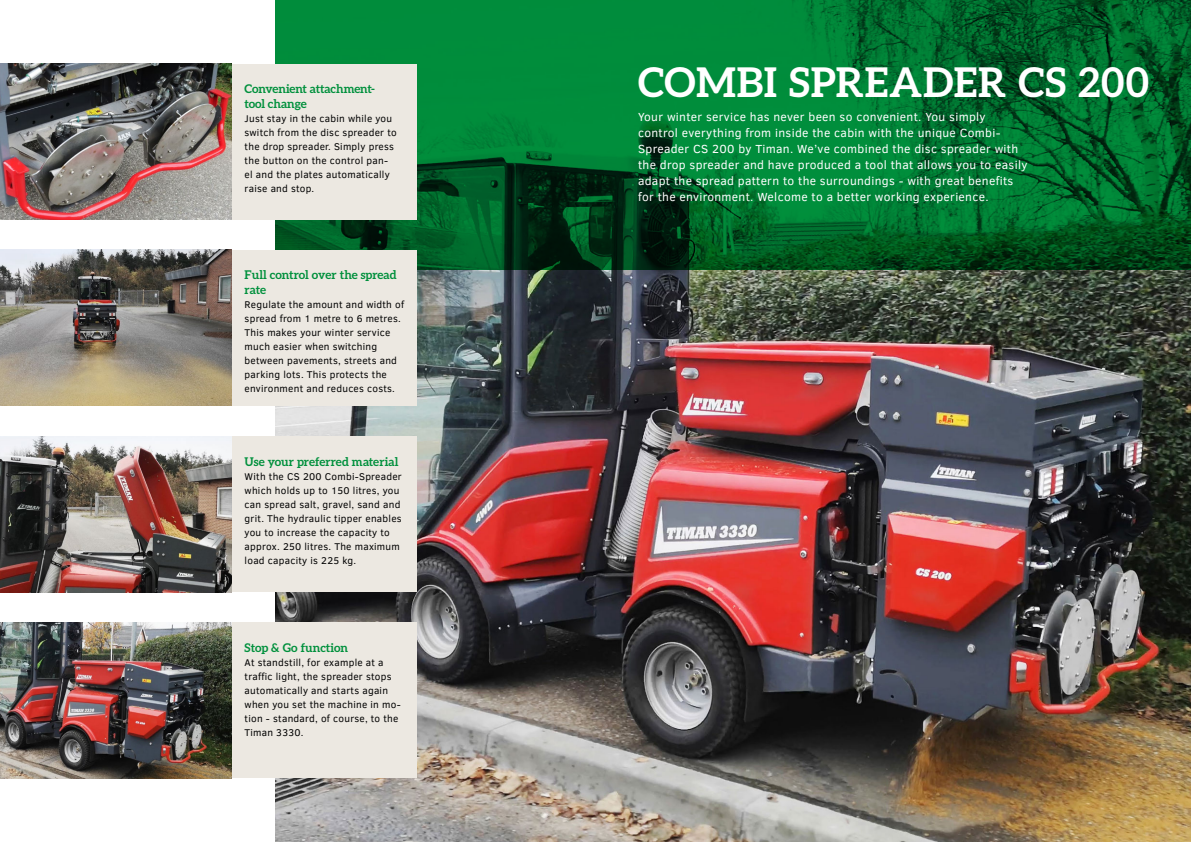
<style>
.page{position:relative;width:1191px;height:842px;background:#fff}
.page>*{position:absolute;margin:0;border:0;box-sizing:border-box;transform-origin:0 0}
.t1{font:700 41px "Aleo";letter-spacing:.02em;color:#fff}
.t2{font:12px/16px "Clear Sans";letter-spacing:.025em;color:#fff}
.t3{font:700 12px/15px "Aleo";letter-spacing:-.005em;color:#00903c}
.t4{font:10px/14px "Clear Sans";letter-spacing:.025em;color:#000}
</style>
<div class="page">
<img style="left:275px;top:270px;width:916px;height:572px">
<svg style="left:275px;top:0;width:916px;height:270px;background:#006e2d"></svg>
<div style="left:232px;top:64px;width:185px;height:156px;background:#ece8e1"></div>
<img style="left:0;top:64px;width:232px;height:156px">
<div style="left:232px;top:250px;width:185px;height:156px;background:#ece8e1"></div>
<img style="left:0;top:250px;width:232px;height:156px">
<div style="left:232px;top:436px;width:185px;height:156px;background:#ece8e1"></div>
<img style="left:0;top:436px;width:232px;height:156px">
<div style="left:232px;top:622px;width:185px;height:156px;background:#ece8e1"></div>
<img style="left:0;top:622px;width:232px;height:156px">
<p class="t3" style="left:245px;top:82px;width:132px">Convenient attachment&shy;tool change</p>
<p class="t4" style="left:245px;top:113px;width:154px">Just stay in the cabin while you switch from the disc spreader to the drop spreader. Simply press the button on the control pan&shy;el and the plates automatically raise and stop.</p>
<p class="t3" style="left:245px;top:268px;width:154px">Full control over the spread rate</p>
<p class="t4" style="left:245px;top:299px;width:161px">Regulate the amount and width of spread from 1 metre to 6 metres.<br>This makes your winter service much easier when switching between pavements, streets and parking lots. This protects the environment and reduces costs.</p>
<p class="t3" style="left:245px;top:454px;width:155px">Use your preferred material</p>
<p class="t4" style="left:245px;top:470px;width:159px">With the CS 200 Combi-Spreader which holds up to 150 litres, you can spread salt, gravel, sand and grit. The hydraulic tipper enables you to increase the capacity to approx. 250 litres. The maximum load capacity is 225 kg.</p>
<p class="t3" style="left:245px;top:641px;width:105px">Stop &amp; Go function</p>
<p class="t4" style="left:245px;top:656px;width:158px">At standstill, for example at a traffic light, the spreader stops automatically and starts again when you set the machine in mo&shy;tion - standard, of course, to the<br>Timan 3330.</p>
<h1 class="t1" style="left:638px;top:65px;width:513px">COMBI SPREADER CS 200</h1>
<p class="t2" style="left:638px;top:109px;width:391px">Your winter service has never been so convenient. You simply control everything from inside the cabin with the unique Combi-Spreader CS 200 by Timan. We’ve combined the disc spreader with the drop spreader and have produced a tool that allows you to easily adapt the spread pattern to the surroundings - with great benefits for the environment. Welcome to a better working experience.</p>
</div>
